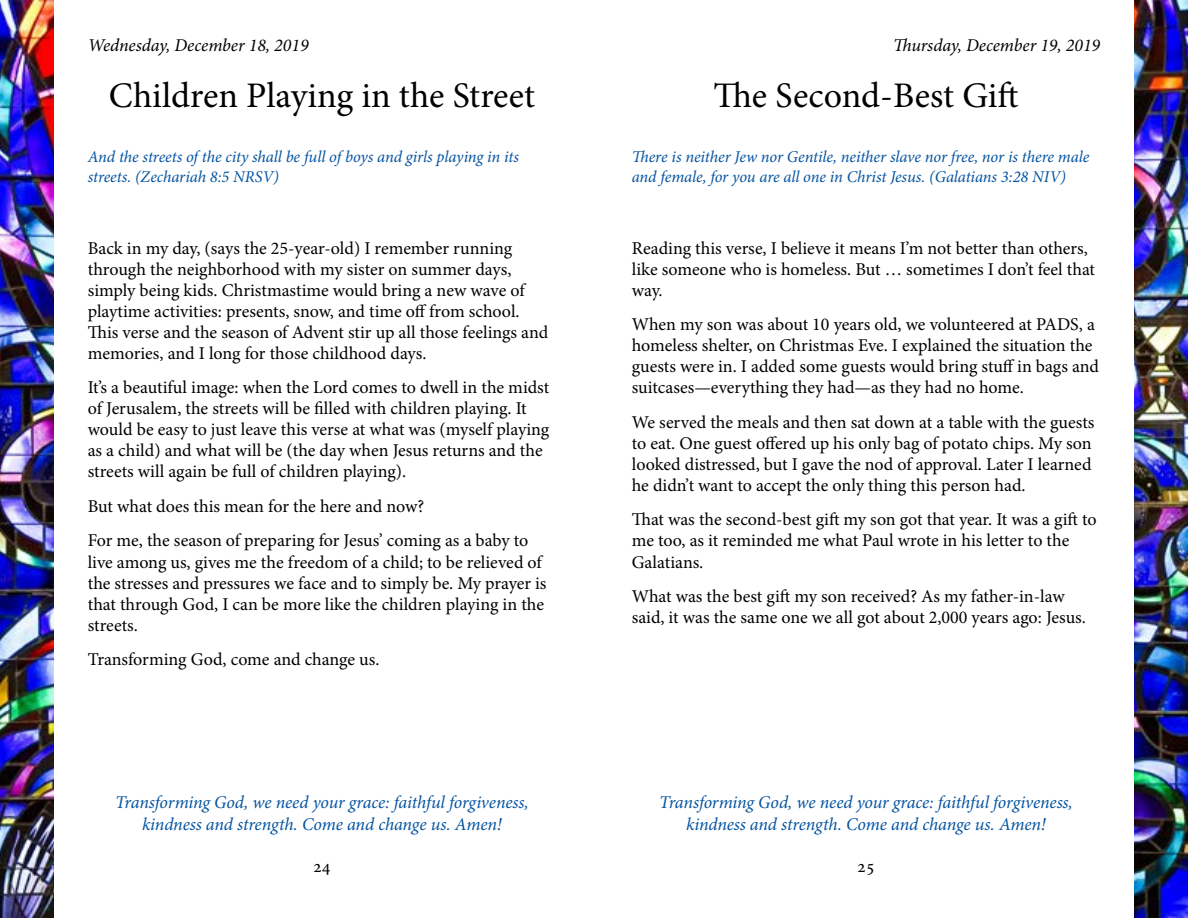
<style>
.page{position:relative;width:1188px;height:918px;background:#fff}
.page>*{position:absolute;margin:0;border:0;box-sizing:border-box;transform-origin:0 0}
.t1{font:36px "Minion Pro";color:#000}
.t2{font:18px/21px "Minion Pro";letter-spacing:-.005em;color:#000}
.t3{font:italic 18px/21.6px "Minion Pro";letter-spacing:-.01em;color:#0554a1;text-align:center}
.t4{font:italic 18px "Minion Pro";letter-spacing:-.005em;color:#000}
.t5{font:italic 16.5px/19.8px "Minion Pro";letter-spacing:-.005em;color:#0554a1}
</style>
<div class="page">
<img style="left:0;top:0;width:54px;height:918px">
<img style="left:1134px;top:0;width:54px;height:918px">
<p class="t4" style="left:88px;top:33px;width:222px">Wednesday, December 18, 2019</p>
<p class="t4" style="left:893px;top:33px;width:209px">Thursday, December 19, 2019</p>
<h1 class="t1" style="left:109px;top:72px;width:428px">Children Playing in the Street</h1>
<h1 class="t1" style="left:714px;top:72px;width:306px">The Second-Best Gift</h1>
<p class="t5" style="left:88px;top:147px;width:433px">And the streets of the city shall be full of boys and girls playing in its streets. (Zechariah 8:5 NRSV)</p>
<p class="t5" style="left:632px;top:147px;width:459px">There is neither Jew nor Gentile, neither slave nor free, nor is there male and female, for you are all one in Christ Jesus. (Galatians 3:28 NIV)</p>
<p class="t2" style="left:88px;top:238px;width:462px">Back in my day, (says the 25-year-old) I remember running through the neighborhood with my sister on summer days, simply being kids. Christmastime would bring a new wave of playtime activities: presents, snow, and time off from school.<br>This verse and the season of Advent stir up all those feelings and memories, and I long for those childhood days.</p>
<p class="t2" style="left:88px;top:377px;width:463px">It’s a beautiful image: when the Lord comes to dwell in the midst of Jerusalem, the streets will be filled with children playing. It would be easy to just leave this verse at what was (myself playing as a child) and what will be (the day when Jesus returns and the streets will again be full of children playing).</p>
<p class="t2" style="left:88px;top:489px;width:442px;line-height:34.5px">But what does this mean for the here and now?<br>For me, the season of preparing for Jesus’ coming as a baby to</p>
<p class="t2" style="left:88px;top:551px;width:460px">live among us, gives me the freedom of a child; to be relieved of the stresses and pressures we face and to simply be. My prayer is that through God, I can be more like the children playing in the streets.</p>
<p class="t2" style="left:88px;top:649px;width:293px">Transforming God, come and change us.</p>
<p class="t2" style="left:632px;top:238px;width:465px">Reading this verse, I believe it means I’m not better than others, like someone who is homeless. But … sometimes I don’t feel that way.</p>
<p class="t2" style="left:632px;top:314px;width:469px">When my son was about 10 years old, we volunteered at PADS, a homeless shelter, on Christmas Eve. I explained the situation the guests were in. I added some guests would bring stuff in bags and suitcases—everything they had—as they had no home.</p>
<p class="t2" style="left:632px;top:412px;width:464px">We served the meals and then sat down at a table with the guests to eat. One guest offered up his only bag of potato chips. My son looked distressed, but I gave the nod of approval. Later I learned he didn’t want to accept the only thing this person had.</p>
<p class="t2" style="left:632px;top:509px;width:466px">That was the second-best gift my son got that year. It was a gift to me too, as it reminded me what Paul wrote in his letter to the<br>Galatians.</p>
<p class="t2" style="left:632px;top:586px;width:456px">What was the best gift my son received? As my father-in-law said, it was the same one we all got about 2,000 years ago: Jesus.</p>
<p class="t3" style="left:115px;top:791px;width:415px">Transforming God, we need your grace: faithful forgiveness, kindness and strength. Come and change us. Amen!</p>
<p class="t3" style="left:659px;top:791px;width:415px">Transforming God, we need your grace: faithful forgiveness, kindness and strength. Come and change us. Amen!</p>
<p class="t2" style="left:313px;top:856px;width:19px">24</p>
<p class="t2" style="left:857px;top:856px;width:19px">25</p>
</div>
